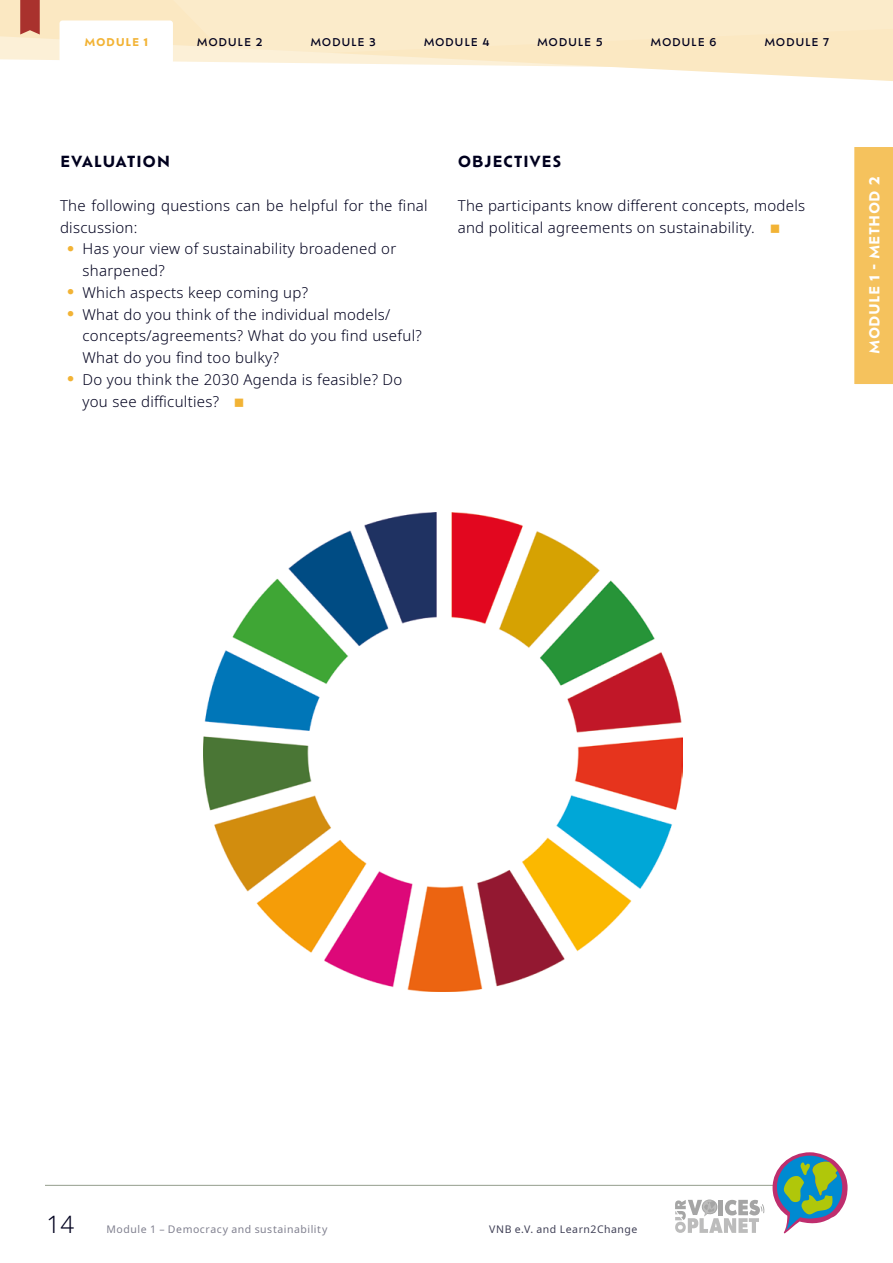
<style>
.page{position:relative;width:893px;height:1263px;background:#fff}
.page>*{position:absolute;margin:0;border:0;box-sizing:border-box;transform-origin:0 0}
.t1{font:300 24px "Noto Sans";color:#00001e}
.Brot_nicht_eingerück{font:300 15px/21.8px "Noto Sans";letter-spacing:.02em;color:#00001e}
.Überschrift_H3{font:700 15px "Ofelia Text";letter-spacing:.035em;color:#00001e}
.t2{font:700 13.5px "Ofelia Text";letter-spacing:.03em;color:#fff}
.t3{font:500 10.5px "Ofelia Text";letter-spacing:.06em;color:#00001e}
.t4{font:10.5px "Noto Sans";letter-spacing:.05em;color:#80808f}
.t5{font:10.5px "Noto Sans";letter-spacing:.05em;color:#404056}
.t6{font:700 10.5px "Ofelia Text";letter-spacing:.06em;color:#f2b335}
.s1{font-family:"Ofelia Text";font-weight:700;font-size:24px;color:#f2b335}
.s2{color:#f2b335}
</style>
<div class="page">
<hr style="left:45px;top:1185px;width:780px;height:1px;background:#949d8c">
<svg style="left:675px;top:1199px;width:89px;height:34px"></svg>
<svg style="left:772px;top:1152px;width:75px;height:81px"></svg>
<img style="left:203px;top:512px;width:479px;height:479px">
<div style="left:854px;top:147px;width:39px;height:237px;background:#f5c25d"></div>
<svg style="left:0;top:0;width:893px;height:81px"></svg>
<div style="left:124px;top:0;width:769px;height:57px;background:#fbebca"></div>
<div style="left:60px;top:20px;width:113px;height:74px;background:#fff;border-radius:3px"></div>
<svg style="left:20px;top:0;width:20px;height:35px"></svg>
<p class="t6" style="left:84px;top:35px;width:65px">MODULE 1</p>
<p class="t3" style="left:197px;top:35px;width:67px">MODULE 2</p>
<p class="t3" style="left:310px;top:35px;width:67px">MODULE 3</p>
<p class="t3" style="left:424px;top:35px;width:67px">MODULE 4</p>
<p class="t3" style="left:537px;top:35px;width:67px">MODULE 5</p>
<p class="t3" style="left:650px;top:35px;width:67px">MODULE 6</p>
<p class="t3" style="left:764px;top:35px;width:66px">MODULE 7</p>
<p class="Überschrift_H3" style="left:60px;top:150px;width:112px">EVALUATION</p>
<p class="Brot_nicht_eingerück" style="left:60px;top:195px;width:369px">The following questions can be helpful for the final discussion:</p>
<p class="Brot_nicht_eingerück" style="left:82px;top:238px;width:315px;text-indent:-16px"><span class="s1">•</span> Has your view of sustainability broadened or sharpened?</p>
<p class="Brot_nicht_eingerück" style="left:66px;top:282px;width:244px"><span class="s1">•</span> Which aspects keep coming up?</p>
<p class="Brot_nicht_eingerück" style="left:82px;top:304px;width:341px;text-indent:-16px"><span class="s1">•</span> What do you think of the individual models/ concepts/agreements? What do you find useful?<br>What do you find too bulky?</p>
<p class="Brot_nicht_eingerück" style="left:82px;top:369px;width:321px;text-indent:-16px"><span class="s1">•</span> Do you think the 2030 Agenda is feasible? Do you see difficulties? <span class="s2">■</span></p>
<p class="Überschrift_H3" style="left:458px;top:150px;width:105px">OBJECTIVES</p>
<p class="Brot_nicht_eingerück" style="left:458px;top:195px;width:349px">The participants know different concepts, models and political agreements on sustainability. <span class="s2">■</span></p>
<p class="t2" style="left:864px;top:354px;width:178px;rotate:-90deg">MODULE 1 - Method 2</p>
<h1 class="t1" style="left:47px;top:1207px;width:29px">14</h1>
<p class="t4" style="left:106px;top:1222px;width:222px">Module 1 – Democracy and sustainability</p>
<p class="t5" style="left:489px;top:1222px;width:150px">VNB e.V. and Learn2Change</p>
</div>
